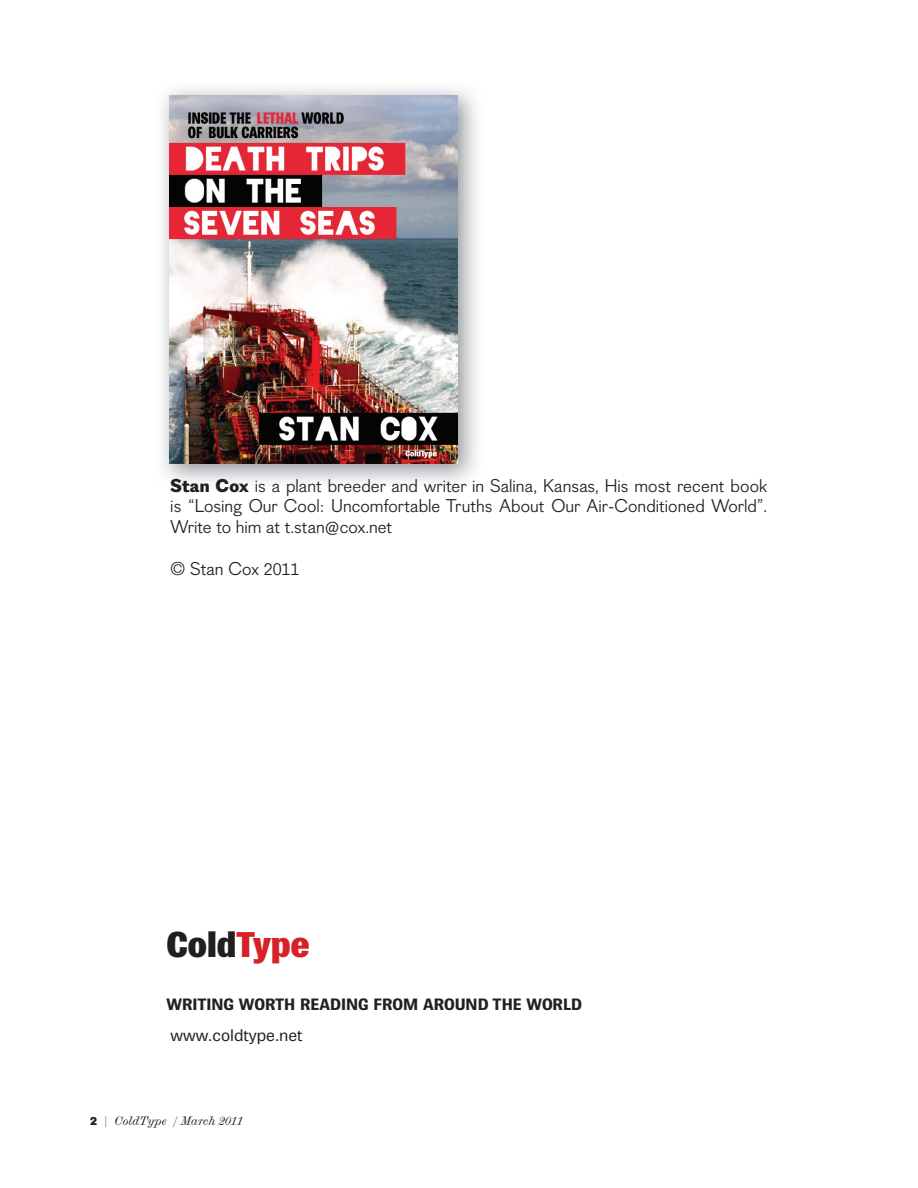
<style>
.page{position:relative;width:918px;height:1188px;background:#fff}
.page>*{position:absolute;margin:0;border:0;box-sizing:border-box;transform-origin:0 0}
.t1{font:900 expanded 36px "Times Brown";color:#231f20}
.t2{font:18px/20.7px "Figgins Sans";color:#231f20;text-align:justify}
.t3{font:700 15.75px "Times Brown";color:#231f20}
.t4{font:15.75px "Times Brown";color:#231f20}
.t5{font:italic 12px "Scotch Modern";color:#231f20}
.s1{font-weight:800}
.s2{color:#d72129}
.s3{font-family:"Figgins Sans";font-weight:800;font-style:normal}
.s4{font-style:normal}
</style>
<div class="page">
<img style="left:162px;top:88px;width:314px;height:391px">
<img style="left:170px;top:96px;width:287px;height:367px">
<p class="t2" style="left:170px;top:477px;width:599px"><span class="s1">Stan Cox</span> is a plant breeder and writer in Salina, Kansas, His most recent book is “Losing Our Cool: Uncomfortable Truths About Our Air-Conditioned World”.<br>Write to him at t.stan@cox.net</p>
<p class="t2" style="left:170px;top:561px;width:131px">© Stan Cox 2011</p>
<h1 class="t1" style="left:166px;top:924px;width:145px">Cold<span class="s2">Type</span></h1>
<p class="t3" style="left:166px;top:995px;width:417px">WRITING WORTH READING FROM AROUND THE WORLD</p>
<p class="t4" style="left:170px;top:1026px;width:134px">www.coldtype.net</p>
<p class="t5" style="left:90px;top:1114px;width:155px"><span class="s3">2</span> <span class="s4">|</span> ColdType | March 2011</p>
</div>
